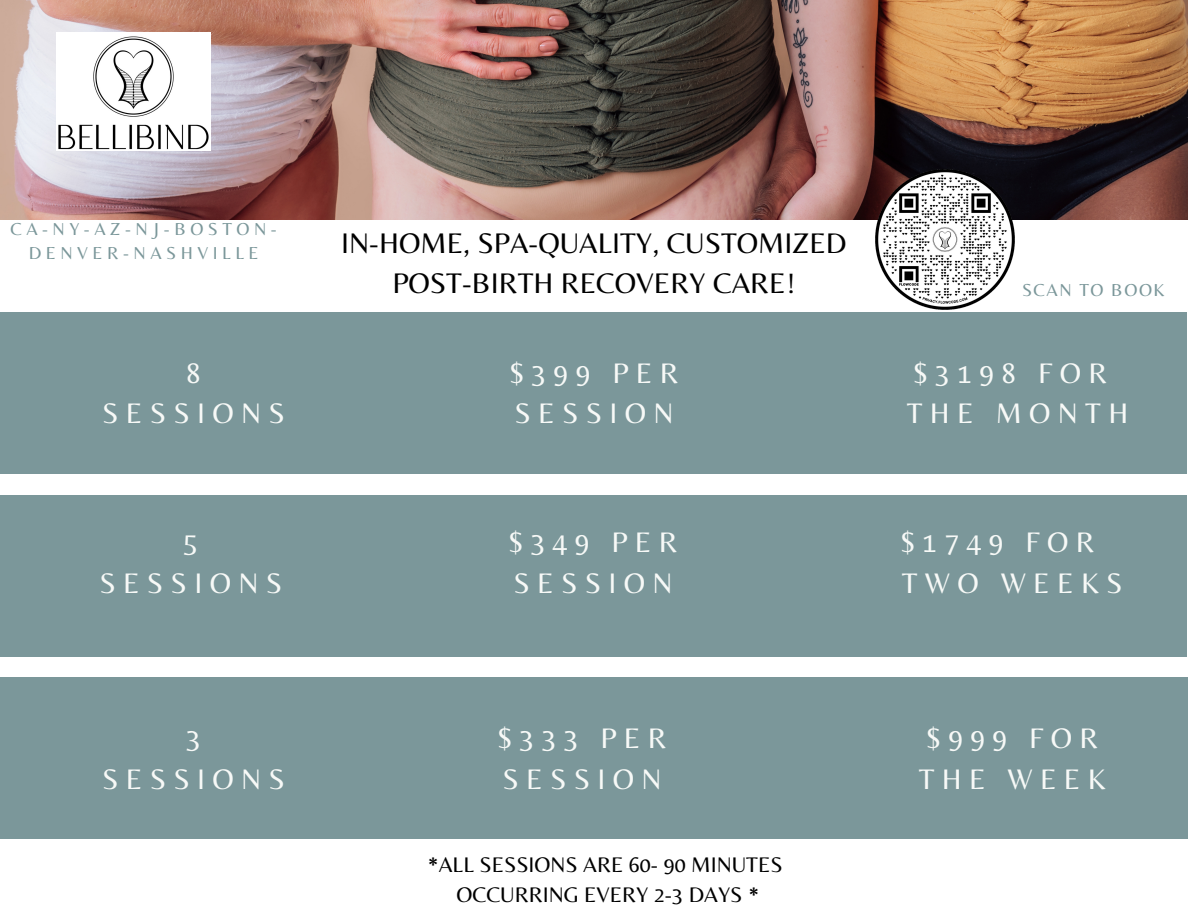
<style>
.page{position:relative;width:1188px;height:918px;background:#fff}
.page>*{position:absolute;margin:0;border:0;box-sizing:border-box;transform-origin:0 0}
.t1{font:29.55px/40.5px "Belleza";color:#000;text-align:center}
.t2{font:29.4px/40.5px "Belleza";letter-spacing:.25em;color:#f7f9f7}
.t3{font:22.05px "Belleza";color:#000}
.t4{font:18px/24.8px "Belleza";letter-spacing:.25em;color:#7b979a;text-align:center}
.t5{font:18px "Belleza";letter-spacing:.085em;color:#7b979a}
</style>
<div class="page">
<div style="left:0;top:312px;width:1187px;height:161px;background:#7b979a"></div>
<img style="left:0;top:0;width:1188px;height:219px">
<img style="left:56px;top:32px;width:154px;height:119px">
<div style="left:0;top:678px;width:1188px;height:161px;background:#7b979a"></div>
<img style="left:873px;top:167px;width:145px;height:143px">
<div style="left:0;top:495px;width:1187px;height:161px;background:#7b979a"></div>
<p class="t4" style="left:10px;top:216px;width:268px">CA-NY-AZ-NJ-BOSTON-<br>DENVER-NASHVILLE</p>
<p class="t1" style="left:341px;top:222px;width:507px">IN-HOME, SPA-QUALITY, CUSTOMIZED<br>POST-BIRTH RECOVERY CARE!</p>
<p class="t5" style="left:1022px;top:279px;width:144px">SCAN TO BOOK</p>
<p class="t2" style="left:102px;top:352px;width:184px;text-align:center">8<br>SESSIONS</p>
<p class="t2" style="left:510px;top:352px;width:170px">$399 PER<br>SESSION</p>
<p class="t2" style="left:913px;top:352px;width:195px">$3198 FOR</p>
<p class="t2" style="left:907px;top:393px;width:223px">THE MONTH</p>
<p class="t2" style="left:99px;top:522px;width:184px;text-align:center">5<br>SESSIONS</p>
<p class="t2" style="left:509px;top:522px;width:170px">$349 PER<br>SESSION</p>
<p class="t2" style="left:901px;top:522px;width:195px">$1749 FOR</p>
<p class="t2" style="left:902px;top:562px;width:222px">TWO WEEKS</p>
<p class="t2" style="left:102px;top:718px;width:184px;text-align:center">3<br>SESSIONS</p>
<p class="t2" style="left:498px;top:718px;width:170px">$333 PER<br>SESSION</p>
<p class="t2" style="left:919px;top:718px;width:189px">$999 FOR<br>THE WEEK</p>
<p class="t3" style="left:428px;top:851px;width:356px">*ALL SESSIONS ARE 60- 90 MINUTES</p>
<p class="t3" style="left:457px;top:882px;width:304px">OCCURRING EVERY 2-3 DAYS *</p>
</div>
